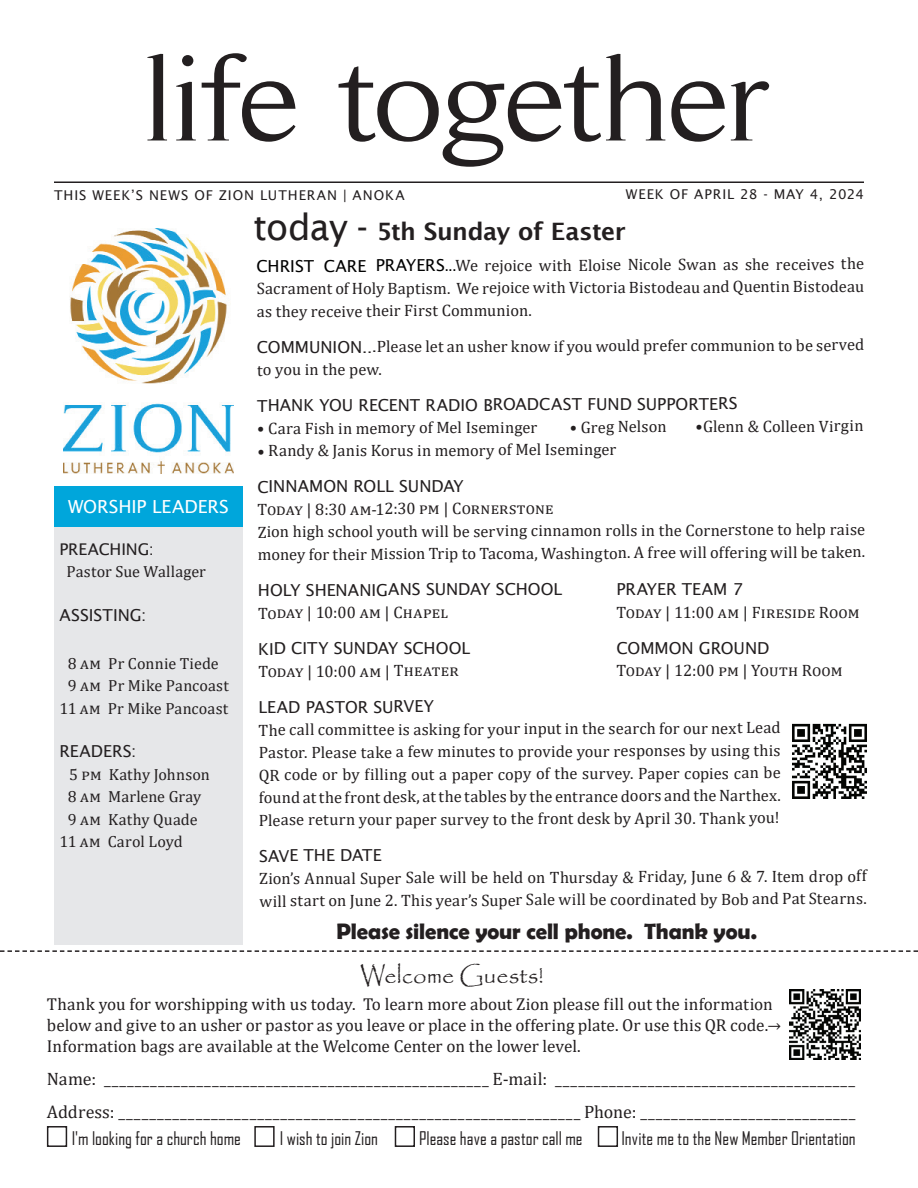
<style>
.page{position:relative;width:918px;height:1188px;background:#fff}
.page>*{position:absolute;margin:0;border:0;box-sizing:border-box;transform-origin:0 0}
.t1{font:600 24px "Lucida Sans";letter-spacing:-.015em;color:#231f20}
.t2{font:24px "Papyrus";color:#231f20}
.t3{font:700 22.5px "Berlin Sans FB Demi";letter-spacing:-.005em;color:#231f20}
.t4{font:18px/33px "Cambria";color:#231f20}
.t5{font:18px "Agency FB";color:#231f20}
.t6{font:18px "Lucida Sans";letter-spacing:-.005em;color:#fff}
.t7{font:17.25px/21px "Cambria";color:#231f20}
.t8{font:16.5px/22.5px "Cambria";letter-spacing:.015em;color:#231f20}
.t9{font:16.5px "Lucida Sans";letter-spacing:-.005em;color:#231f20}
.t10{font:16.5px "Cambria";letter-spacing:-.005em;color:#231f20}
.t11{font:16.2px/22.5px "Cambria";letter-spacing:.01em;color:#231f20;text-align:center}
.t12{font:16.2px "Lucida Sans";letter-spacing:-.005em;color:#231f20}
.t13{font:13.5px "Lucida Sans";letter-spacing:.07em;color:#231f20}
.s1{font-weight:400;font-size:36px}
.s2{font-family:"Lucida Sans";color:#000}
.s3{color:#000}
.s4{font-family:"Lucida Sans"}
.s5{font-size:16.5px}
</style>
<div class="page">
<img style="left:63px;top:228px;width:171px;height:246px">
<div style="left:54px;top:526px;width:189px;height:419px;background:#e6e7e9"></div>
<hr style="left:54px;top:181px;width:810px;height:2px;background:#231f20">
<div style="left:54px;top:486px;width:189px;height:40px;background:#00a6db"></div>
<svg style="left:147px;top:53px;width:622px;height:114px"></svg>
<svg style="left:0;top:950px;width:918px;height:2px"></svg>
<div style="left:598px;top:1126px;width:20px;height:21px;border:2px solid #231f20"></div>
<div style="left:47px;top:1126px;width:20px;height:21px;border:2px solid #231f20"></div>
<div style="left:254px;top:1126px;width:21px;height:21px;border:2px solid #231f20"></div>
<div style="left:395px;top:1126px;width:20px;height:21px;border:2px solid #231f20"></div>
<img style="left:789px;top:989px;width:72px;height:71px">
<img style="left:792px;top:723px;width:75px;height:76px">
<p class="t13" style="left:54px;top:187px;width:352px">THIS WEEK’S NEWS OF ZION LUTHERAN | ANOKA</p>
<p class="t13" style="left:626px;top:187px;width:239px">WEEK OF APRIL 28 - MAY 4, 2024</p>
<p class="t6" style="left:68px;top:496px;width:162px">WORSHIP LEADERS</p>
<p class="t12" style="left:59px;top:540px;width:96px">PREACHING:</p>
<p class="t11" style="left:66px;top:560px;width:141px">Pastor Sue Wallager</p>
<p class="t9" style="left:59px;top:605px;width:89px">ASSISTING:</p>
<p class="t11" style="left:59px;top:652px;width:171px">8 am Pr Connie Tiede<br>9 am Pr Mike Pancoast<br>11 am Pr Mike Pancoast</p>
<p class="t9" style="left:59px;top:742px;width:79px">READERS:</p>
<p class="t11" style="left:69px;top:763px;width:142px">5 pm Kathy Johnson</p>
<p class="t11" style="left:68px;top:785px;width:135px">8 am Marlene Gray</p>
<p class="t11" style="left:68px;top:808px;width:131px">9 am Kathy Quade</p>
<p class="t11" style="left:59px;top:830px;width:125px">11 am Carol Loyd</p>
<h1 class="t1" style="left:253px;top:218px;width:374px"><span class="s1">today -</span> 5th Sunday of Easter</h1>
<p class="t8" style="left:257px;top:253px;width:609px;line-height:23.1px;text-align:justify"><span class="s2">CHRIST CARE PRAYERS</span><span class="s3">...</span>We rejoice with Eloise Nicole Swan as she receives the Sacrament of Holy Baptism. We rejoice with Victoria Bistodeau and Quentin Bistodeau as they receive their First Communion.</p>
<p class="t8" style="left:257px;top:334px;width:609px;line-height:23.9px"><span class="s4">COMMUNION...</span>Please let an usher know if you would prefer communion to be served to you in the pew.</p>
<p class="t9" style="left:257px;top:395px;width:482px">THANK YOU RECENT RADIO BROADCAST FUND SUPPORTERS</p>
<p class="t8" style="left:257px;top:416px;width:282px">• Cara Fish in memory of Mel Iseminger</p>
<p class="t8" style="left:570px;top:415px;width:99px">• Greg Nelson</p>
<p class="t8" style="left:696px;top:415px;width:170px">•Glenn &amp; Colleen Virgin</p>
<p class="t8" style="left:257px;top:439px;width:361px">• Randy &amp; Janis Korus in memory of Mel Iseminger</p>
<p class="t9" style="left:258px;top:477px;width:208px">CINNAMON ROLL SUNDAY</p>
<p class="t8" style="left:258px;top:498px;width:610px;line-height:22px">Today | 8:30 am-12:30 pm | Cornerstone<br>Zion high school youth will be serving cinnamon rolls in the Cornerstone to help raise money for their Mission Trip to Tacoma, Washington. A free will offering will be taken.</p>
<p class="t9" style="left:258px;top:580px;width:306px">HOLY SHENANIGANS SUNDAY SCHOOL</p>
<p class="t8" style="left:258px;top:601px;width:192px">Today | 10:00 am | Chapel</p>
<p class="t9" style="left:258px;top:639px;width:214px">KID CITY SUNDAY SCHOOL</p>
<p class="t8" style="left:258px;top:660px;width:202px">Today | 10:00 am | Theater</p>
<p class="t9" style="left:258px;top:697px;width:177px">LEAD PASTOR SURVEY</p>
<p class="t8" style="left:259px;top:718px;width:524px;text-align:justify">The call committee is asking for your input in the search for our next Lead Pastor. Please take a few minutes to provide your responses by using this QR code or by filling out a paper copy of the survey. Paper copies can be found at the front desk, at the tables by the entrance doors and the Narthex.<br>Please return your paper survey to the front desk by April 30. Thank you!</p>
<p class="t9" style="left:259px;top:846px;width:124px">SAVE THE DATE</p>
<p class="t8" style="left:259px;top:866px;width:609px">Zion’s Annual Super Sale will be held on Thursday &amp; Friday, June 6 &amp; 7. Item drop off will start on June 2. This year’s Super Sale will be coordinated by Bob and Pat Stearns.</p>
<p class="t9" style="left:616px;top:580px;width:128px">PRAYER TEAM 7</p>
<p class="t8" style="left:616px;top:601px;width:245px">Today | 11:00 am | Fireside Room</p>
<p class="t9" style="left:616px;top:638px;width:154px">COMMON GROUND</p>
<p class="t10" style="left:616px;top:661px;width:228px">Today | 12:00 pm | Youth Room</p>
<h2 class="t3" style="left:336px;top:918px;width:422px">Please silence your cell phone. Thank you.</h2>
<h1 class="t2" style="left:360px;top:961px;width:185px">Welcome Guests!</h1>
<p class="t7" style="left:47px;top:993px;width:736px">Thank you for worshipping with us today. To learn more about Zion please fill out the information below and give to an usher or pastor as you leave or place in the offering plate. Or use this QR code.<span class="s5">→<br></span>Information bags are available at the Welcome Center on the lower level.</p>
<p class="t4" style="left:47px;top:1063px;width:810px">Name: __________________________________________________ E-mail: _______________________________________<br>Address: ____________________________________________________________ Phone: ____________________________</p>
<p class="t5" style="left:72px;top:1128px;width:171px">I'm looking for a church home</p>
<p class="t5" style="left:280px;top:1128px;width:100px">I wish to join Zion</p>
<p class="t5" style="left:419px;top:1128px;width:165px">Please have a pastor call me</p>
<p class="t5" style="left:621px;top:1128px;width:236px">Invite me to the New Member Orientation</p>
</div>
